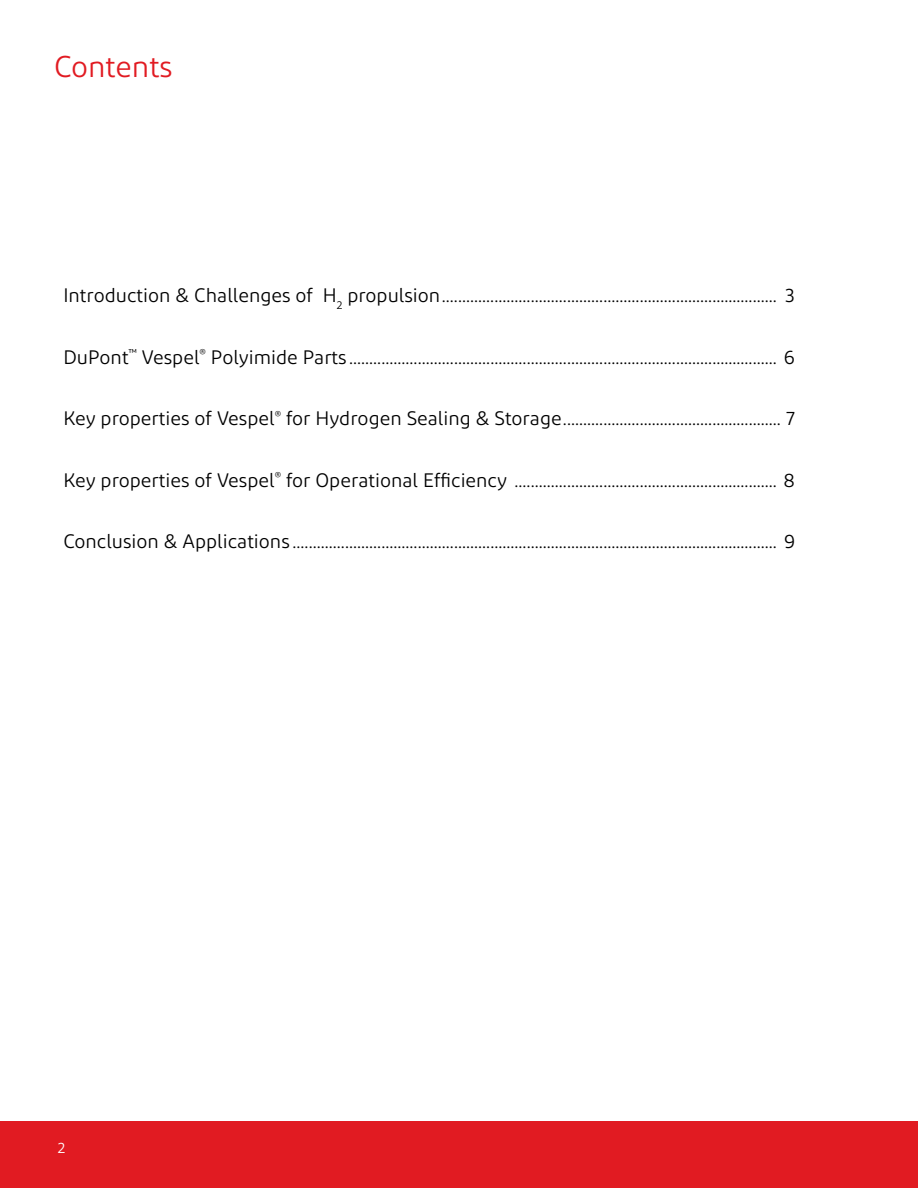
<style>
.page{position:relative;width:918px;height:1188px;background:#fff}
.page>*{position:absolute;margin:0;border:0;box-sizing:border-box;transform-origin:0 0}
.t1{font:30px "Diodrum";color:#e11b22}
.t2{font:19.5px "Diodrum";color:#000}
.t3{font:15px "Diodrum";color:#fff}
</style>
<div class="page">
<div style="left:0;top:1122px;width:918px;height:66px;background:#e11b22"></div>
<p class="t1" style="left:54px;top:48px;width:120px">Contents</p>
<p class="t2" style="left:63px;top:284px;width:733px">Introduction &amp; Challenges of H<sub>2</sub> propulsion................................................................................... 3</p>
<p class="t2" style="left:63px;top:345px;width:733px">DuPont<sup>™</sup> Vespel<sup>®</sup> Polyimide Parts .......................................................................................................... 6</p>
<p class="t2" style="left:63px;top:407px;width:733px">Key properties of Vespel<sup>®</sup> for Hydrogen Sealing &amp; Storage...................................................... 7</p>
<p class="t2" style="left:63px;top:468px;width:733px">Key properties of Vespel<sup>®</sup> for Operational Efficiency ................................................................. 8</p>
<p class="t2" style="left:63px;top:530px;width:733px">Conclusion &amp; Applications ........................................................................................................................ 9</p>
<p class="t3" style="left:58px;top:1139px;width:9px">2</p>
</div>
